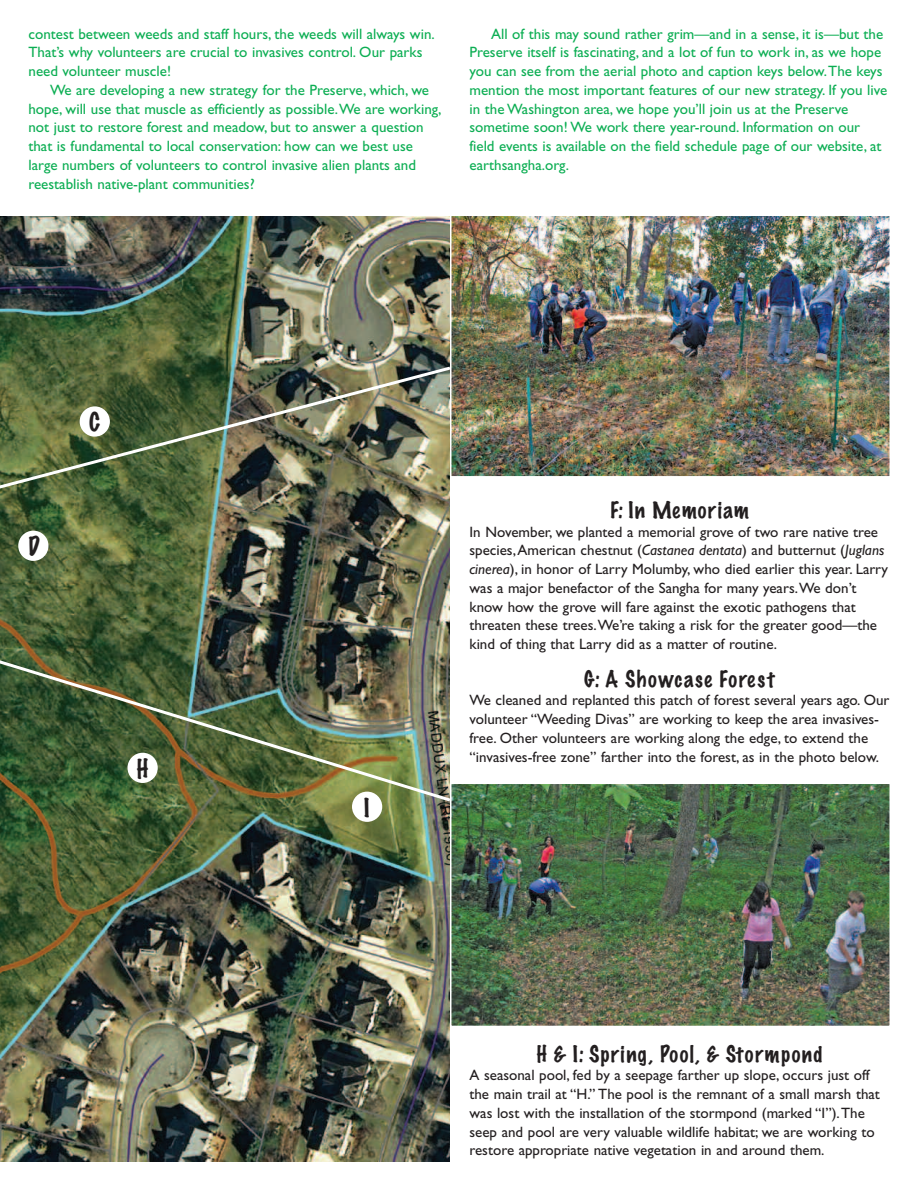
<style>
.page{position:relative;width:918px;height:1188px;background:#fff}
.page>*{position:absolute;margin:0;border:0;box-sizing:border-box;transform-origin:0 0}
.t1{font:100 24px "Marker Felt";color:#231f20}
.t2{font:100 21px "Marker Felt";letter-spacing:.065em;color:#231f20}
.t3{font:15px/18.8px "Gill Sans";color:#231f20}
.t4{font:15px/18.8px "Gill Sans";color:#0cae53}
.s1{font-style:italic}
</style>
<div class="page">
<img style="left:0;top:216px;width:450px;height:945px">
<img style="left:453px;top:217px;width:435px;height:258px">
<div style="left:450px;top:214px;width:441px;height:264px;border:2px solid #fff"></div>
<img style="left:453px;top:786px;width:435px;height:238px">
<div style="left:450px;top:783px;width:441px;height:244px;border:2px solid #fff"></div>
<img style="left:0;top:364px;width:454px;height:136px">
<img style="left:0;top:619px;width:454px;height:185px">
<div style="left:18px;top:531px;width:30px;height:30px;background:#fff;border-radius:50%"></div>
<div style="left:352px;top:792px;width:30px;height:30px;background:#fff;border-radius:50%"></div>
<p class="t4" style="left:28px;top:26px;width:408px">contest between weeds and staff hours, the weeds will always win.<br>That’s why volunteers are crucial to invasives control. Our parks need volunteer muscle!</p>
<p class="t4" style="left:28px;top:82px;width:415px;text-indent:22px">We are developing a new strategy for the Preserve, which, we hope, will use that muscle as efficiently as possible.We are working, not just to restore forest and meadow, but to answer a question that is fundamental to local conservation: how can we best use large numbers of volunteers to control invasive alien plants and reestablish native-plant communities?</p>
<p class="t4" style="left:469px;top:26px;width:419px;text-indent:22px">All of this may sound rather grim—and in a sense, it is—but the Preserve itself is fascinating, and a lot of fun to work in, as we hope you can see from the aerial photo and caption keys below.The keys mention the most important features of our new strategy. If you live in the Washington area, we hope you’ll join us at the Preserve sometime soon! We work there year-round. Information on our field events is available on the field schedule page of our website, at earthsangha.org.</p>
<h1 class="t1" style="left:28px;top:530px;width:13px">D</h1>
<h1 class="t1" style="left:89px;top:405px;width:12px">C</h1>
<h1 class="t1" style="left:136px;top:752px;width:13px">H</h1>
<h1 class="t1" style="left:364px;top:791px;width:7px">I</h1>
<h2 class="t2" style="left:610px;top:496px;width:140px">F: In Memoriam</h2>
<p class="t3" style="left:469px;top:524px;width:420px">In November, we planted a memorial grove of two rare native tree species,American chestnut (<span class="s1">Castanea dentata</span>) and butternut (<span class="s1">Juglans cinerea</span>), in honor of Larry Molumby, who died earlier this year. Larry was a major benefactor of the Sangha for many years.We don’t know how the grove will fare against the exotic pathogens that threaten these trees.We’re taking a risk for the greater good—the kind of thing that Larry did as a matter of routine.</p>
<h2 class="t2" style="left:584px;top:664px;width:192px">G: A Showcase Forest</h2>
<p class="t3" style="left:469px;top:692px;width:421px">We cleaned and replanted this patch of forest several years ago. Our volunteer “Weeding Divas” are working to keep the area invasives&shy;free. Other volunteers are working along the edge, to extend the “invasives-free zone” farther into the forest, as in the photo below.</p>
<h2 class="t2" style="left:536px;top:1039px;width:288px">H &amp; I: Spring, Pool, &amp; Stormpond</h2>
<p class="t3" style="left:469px;top:1067px;width:412px">A seasonal pool, fed by a seepage farther up slope, occurs just off the main trail at “H.” The pool is the remnant of a small marsh that was lost with the installation of the stormpond (marked “I”).The seep and pool are very valuable wildlife habitat; we are working to restore appropriate native vegetation in and around them.</p>
</div>
